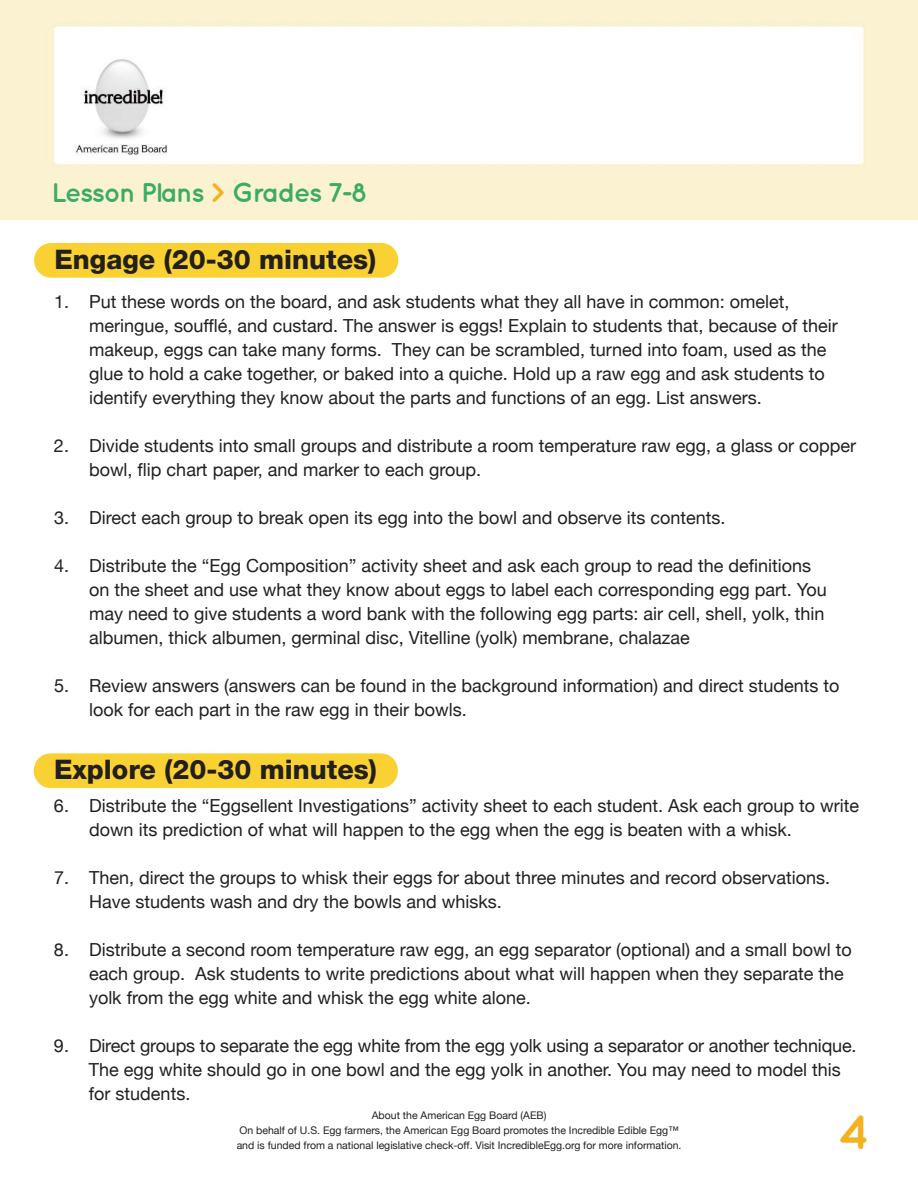
<style>
.page{position:relative;width:918px;height:1188px;background:#fff}
.page>*{position:absolute;margin:0;border:0;box-sizing:border-box;transform-origin:0 0}
.t1{font:700 48px "Quicksand";color:#f4b21f}
.t2{font:800 27px "Helvetica Neue";color:#221f1f}
.t3{font:700 27px "Quicksand";letter-spacing:-.05em;color:#3bab65}
.t4{font:18px/24px "Helvetica Neue";color:#221f1f}
.t5{font:10.5px/15px "Helvetica Neue";color:#221f1f;text-align:center}
.s1{color:#f4b21f}
</style>
<div class="page">
<img style="left:0;top:0;width:918px;height:220px">
<div style="left:34px;top:753px;width:364px;height:35px;background:#fad132;border-radius:17px"></div>
<div style="left:34px;top:243px;width:364px;height:35px;background:#fad132;border-radius:17px"></div>
<h2 class="t3" style="left:52px;top:183px;width:318px">Lesson Plans <span class="s1">&gt;</span> Grades 7-8</h2>
<h2 class="t2" style="left:54px;top:249px;width:323px">Engage (20-30 minutes)</h2>
<p class="t4" style="left:89px;top:292px;width:750px;text-indent:-35px">1. Put these words on the board, and ask students what they all have in common: omelet, meringue, soufflé, and custard. The answer is eggs! Explain to students that, because of their makeup, eggs can take many forms. They can be scrambled, turned into foam, used as the glue to hold a cake together, or baked into a quiche. Hold up a raw egg and ask students to identify everything they know about the parts and functions of an egg. List answers.</p>
<p class="t4" style="left:89px;top:436px;width:769px;text-indent:-35px">2. Divide students into small groups and distribute a room temperature raw egg, a glass or copper bowl, flip chart paper, and marker to each group.</p>
<p class="t4" style="left:54px;top:508px;width:673px">3. Direct each group to break open its egg into the bowl and observe its contents.</p>
<p class="t4" style="left:89px;top:556px;width:739px;text-indent:-35px">4. Distribute the “Egg Composition” activity sheet and ask each group to read the definitions on the sheet and use what they know about eggs to label each corresponding egg part. You may need to give students a word bank with the following egg parts: air cell, shell, yolk, thin albumen, thick albumen, germinal disc, Vitelline (yolk) membrane, chalazae</p>
<p class="t4" style="left:89px;top:676px;width:752px;text-indent:-35px">5. Review answers (answers can be found in the background information) and direct students to look for each part in the raw egg in their bowls.</p>
<h2 class="t2" style="left:54px;top:759px;width:324px">Explore (20-30 minutes)</h2>
<p class="t4" style="left:89px;top:796px;width:772px;text-indent:-35px">6. Distribute the “Eggsellent Investigations” activity sheet to each student. Ask each group to write down its prediction of what will happen to the egg when the egg is beaten with a whisk.</p>
<p class="t4" style="left:89px;top:868px;width:743px;text-indent:-35px">7. Then, direct the groups to whisk their eggs for about three minutes and record observations.<br>Have students wash and dry the bowls and whisks.</p>
<p class="t4" style="left:89px;top:940px;width:764px;text-indent:-35px">8. Distribute a second room temperature raw egg, an egg separator (optional) and a small bowl to each group. Ask students to write predictions about what will happen when they separate the yolk from the egg white and whisk the egg white alone.</p>
<p class="t4" style="left:89px;top:1036px;width:769px;text-indent:-35px">9. Direct groups to separate the egg white from the egg yolk using a separator or another technique.<br>The egg white should go in one bowl and the egg yolk in another. You may need to model this for students.</p>
<p class="t5" style="left:237px;top:1109px;width:446px">About the American Egg Board (AEB)<br>On behalf of U.S. Egg farmers, the American Egg Board promotes the Incredible Edible Egg™ and is funded from a national legislative check-off. Visit IncredibleEgg.org for more information.</p>
<h1 class="t1" style="left:838px;top:1115px;width:33px">4</h1>
</div>
